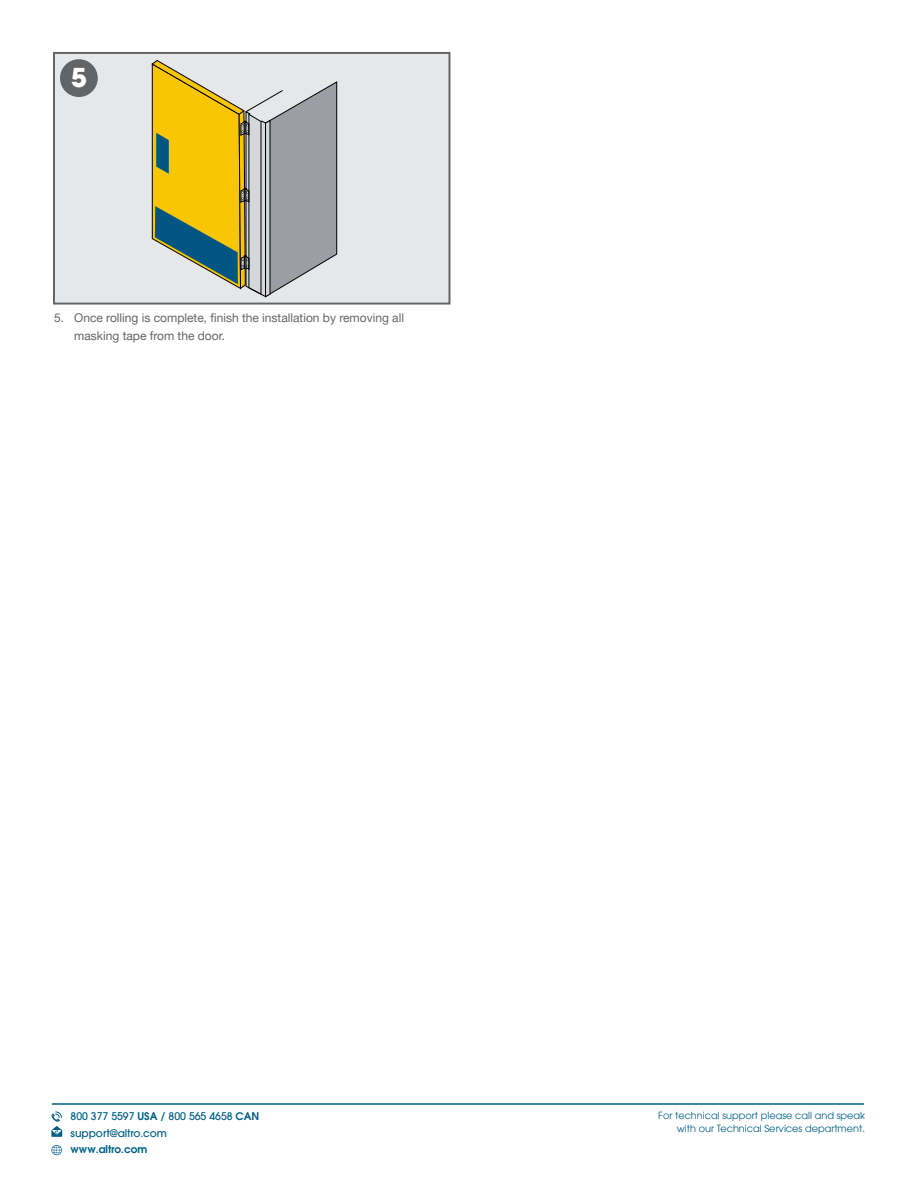
<style>
.page{position:relative;width:918px;height:1188px;background:#fff}
.page>*{position:absolute;margin:0;border:0;box-sizing:border-box;transform-origin:0 0}
.t1{font:700 25.5px "Avant Garde";color:#fff}
.t2{font:12px/18px "Helvetica Neue LT Pro";color:#636466}
.t3{font:500 10.5px/16.5px "Avant Garde";color:#005f84}
.t4{font:600 10.5px "Avant Garde";color:#005f84}
.t5{font:9.75px/13.5px "Avant Garde";color:#005f84;text-align:right}
.s1{font-weight:600}
</style>
<div class="page">
<svg style="left:51px;top:1111px;width:11px;height:26px"></svg>
<svg style="left:51px;top:1145px;width:11px;height:10px"></svg>
<hr style="left:52px;top:1103px;width:812px;height:2px;background:#005f84">
<div style="left:54px;top:53px;width:395px;height:251px;background:#e6e7e8"></div>
<svg style="left:152px;top:60px;width:185px;height:237px"></svg>
<div style="left:53px;top:52px;width:397px;height:253px;border:2px solid #636466"></div>
<div style="left:60px;top:59px;width:38px;height:38px;background:#636466;border-radius:50%"></div>
<h1 class="t1" style="left:71px;top:61px;width:17px">5</h1>
<p class="t2" style="left:74px;top:308px;width:331px;text-indent:-20px">5. Once rolling is complete, finish the installation by removing all masking tape from the door.</p>
<p class="t3" style="left:71px;top:1108px;width:190px">800 377 5597 <span class="s1">USA</span> / 800 565 4658 <span class="s1">CAN </span>support@altro.com</p>
<p class="t4" style="left:71px;top:1143px;width:78px">www.altro.com</p>
<p class="t5" style="left:658px;top:1108px;width:208px">For technical support please call and speak with our Technical Services department.</p>
</div>
